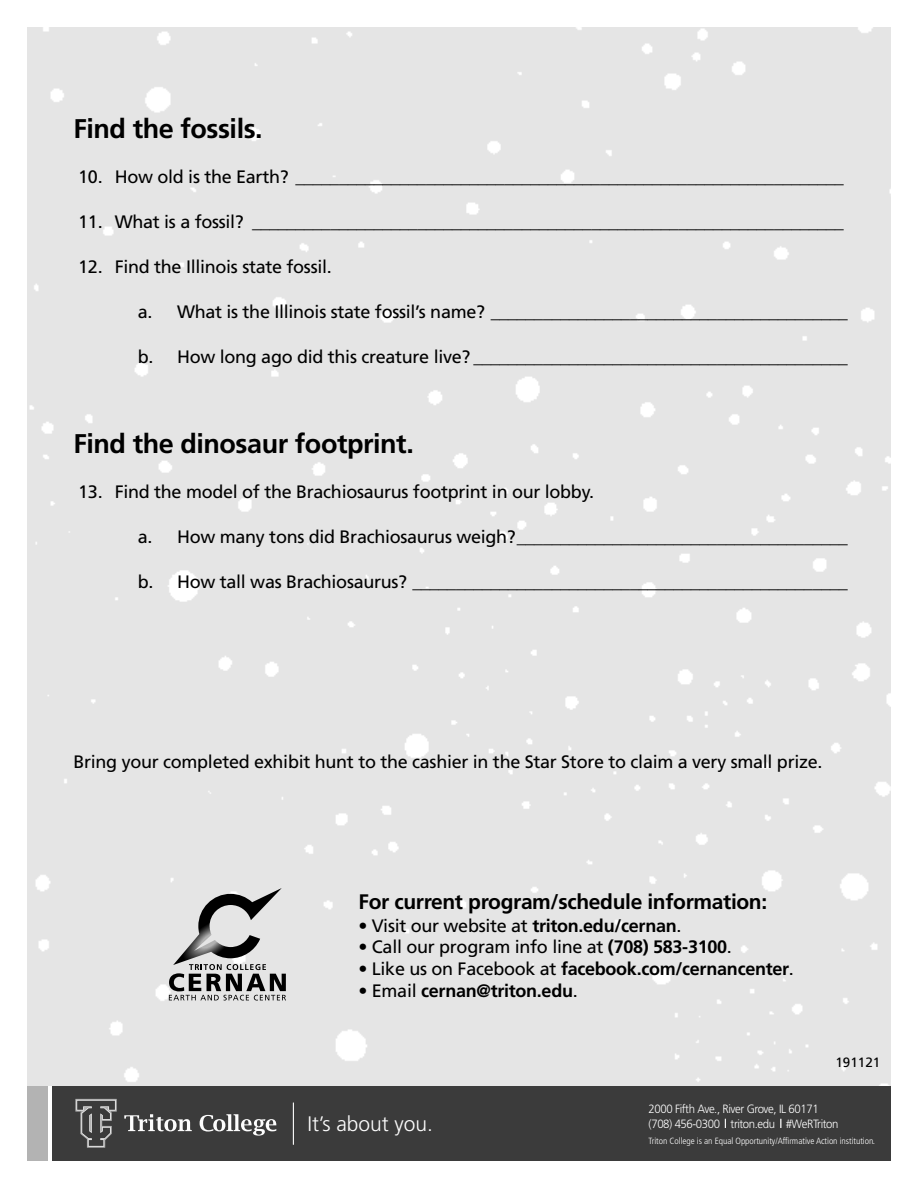
<style>
.page{position:relative;width:918px;height:1188px;background:#fff}
.page>*{position:absolute;margin:0;border:0;box-sizing:border-box;transform-origin:0 0}
.t1{font:700 27px "Frutiger";letter-spacing:-.015em;color:#000}
.t2{font:700 21px "Frutiger";letter-spacing:-.015em;color:#000}
.t3{font:300 21px "Frutiger";color:#fdfdfd}
.t4{font:18px "Frutiger";letter-spacing:-.015em;color:#000}
.t5{font:700 18px "Frutiger";letter-spacing:-.015em;color:#000}
.t6{font:13.5px "Frutiger";color:#000}
.t7{font:300 12px/14.4px "Frutiger";letter-spacing:-.035em;color:#fdfdfd;scale:.95 1}
.t8{font:300 condensed 9px "Frutiger";letter-spacing:-.005em;color:#fdfdfd;scale:1.04 1}
.s1{font-weight:700}
.s2{font-weight:400}
</style>
<div class="page">
<div style="left:27px;top:27px;width:864px;height:1060px;background:#e5e5e5"></div>
<svg style="left:169px;top:888px;width:117px;height:113px;background:#acacac"></svg>
<div style="left:52px;top:1087px;width:839px;height:74px;background:#3b3b3b"></div>
<div style="left:28px;top:1087px;width:20px;height:74px;background:#b3b3b3"></div>
<svg style="left:124px;top:1114px;width:68px;height:17px"></svg>
<svg style="left:200px;top:1114px;width:76px;height:22px"></svg>
<svg style="left:75px;top:1099px;width:42px;height:49px"></svg>
<hr style="left:293px;top:1103px;width:1px;height:42px;background:#fdfdfd">
<h1 class="t1" style="left:74px;top:117px;width:191px">Find the fossils.</h1>
<p class="t4" style="left:78px;top:169px;width:767px">10. How old is the Earth? _______________________________________________________________</p>
<p class="t4" style="left:78px;top:214px;width:767px">11. What is a fossil? ____________________________________________________________________</p>
<p class="t4" style="left:78px;top:259px;width:255px">12. Find the Illinois state fossil.</p>
<p class="t4" style="left:138px;top:304px;width:712px">a. What is the Illinois state fossil’s name? _________________________________________</p>
<p class="t4" style="left:138px;top:349px;width:712px">b. How long ago did this creature live? ___________________________________________</p>
<h1 class="t1" style="left:74px;top:432px;width:342px">Find the dinosaur footprint.</h1>
<p class="t4" style="left:78px;top:484px;width:517px">13. Find the model of the Brachiosaurus footprint in our lobby.</p>
<p class="t4" style="left:138px;top:529px;width:712px">a. How many tons did Brachiosaurus weigh?______________________________________</p>
<p class="t4" style="left:138px;top:574px;width:712px">b. How tall was Brachiosaurus? __________________________________________________</p>
<p class="t4" style="left:74px;top:754px;width:750px">Bring your completed exhibit hunt to the cashier in the Star Store to claim a very small prize.</p>
<p class="t2" style="left:359px;top:893px;width:410px">For current program/schedule information:</p>
<p class="t4" style="left:359px;top:918px;width:325px">• Visit our website at <span class="s1">triton.edu/cernan</span>.</p>
<p class="t4" style="left:359px;top:940px;width:375px">• Call our program info line at <span class="s1">(708) 583-3100</span>.</p>
<p class="t5" style="left:359px;top:961px;width:437px"><span class="s2">• Like us on Facebook at</span> facebook.com/cernancenter<span class="s2">.</span></p>
<p class="t5" style="left:358px;top:983px;width:221px"><span class="s2">• Email</span> cernan@triton.edu<span class="s2">.</span></p>
<p class="t6" style="left:835px;top:1057px;width:47px">191121</p>
<p class="t3" style="left:307px;top:1115px;width:127px">It’s about you.</p>
<p class="t7" style="left:649px;top:1103px;width:201px">2000 Fifth Ave., River Grove, IL 60171 (708) 456-0300 triton.edu #WeRTriton</p>
<p class="t8" style="left:649px;top:1137px;width:219px">Triton College is an Equal Opportunity/Affirmative Action institution.</p>
</div>
